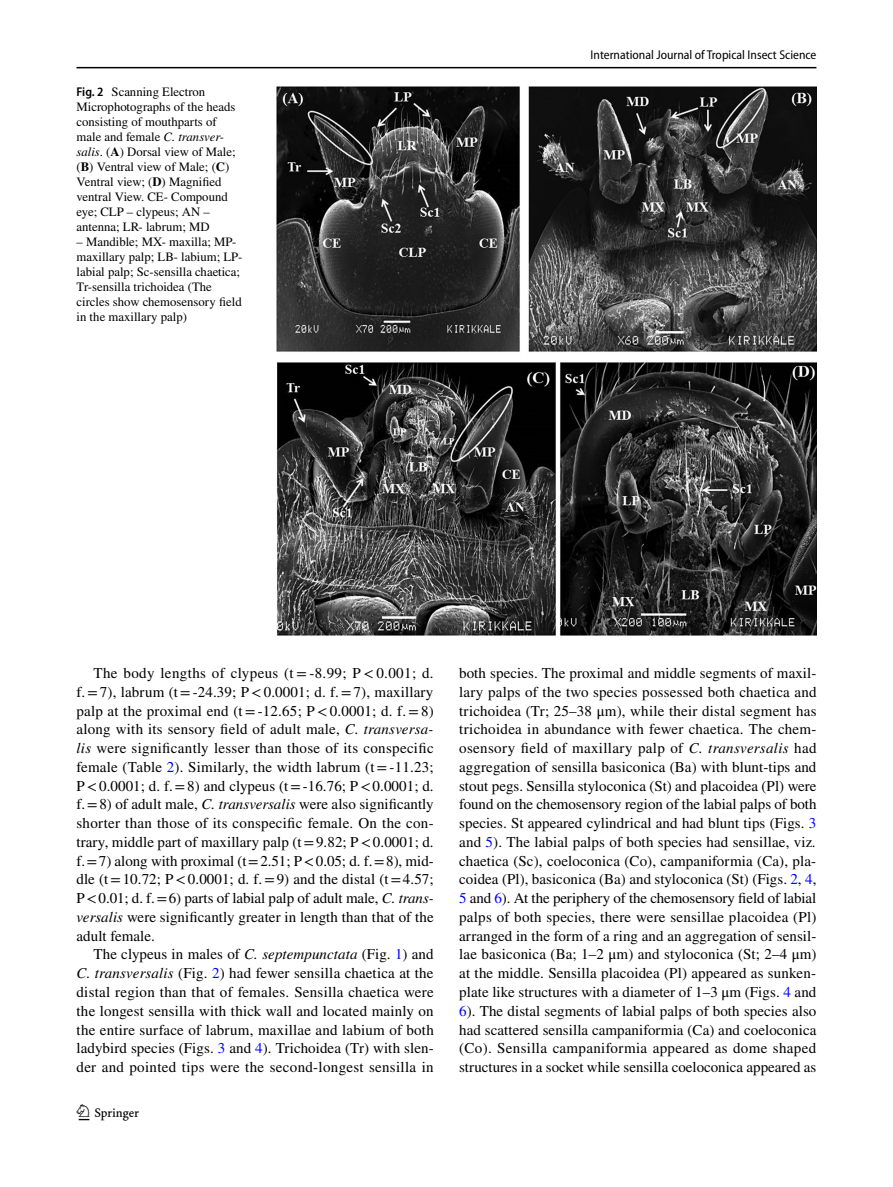
<style>
.page{position:relative;width:893px;height:1187px;background:#fff}
.page>*{position:absolute;margin:0;border:0;box-sizing:border-box;transform-origin:0 0}
.t1{font:22.5px "Springnew Regular 2";color:#000}
.t2{font:15px/18.8px "STIX";letter-spacing:.005em;color:#000;text-align:justify}
.t3{font:12.75px/15px "STIX";color:#000}
.t4{font:semi-condensed 12.75px "Myriad Pro";color:#000}
.s1{font-family:"Myriad Pro";font-weight:600;font-stretch:semi-condensed}
.s2{font-style:italic}
.s3{font-weight:700}
.s4{color:#00f}
</style>
<div class="page">
<hr style="left:77px;top:67px;width:739px;height:1px;background:#000">
<img style="left:276px;top:87px;width:540px;height:548px">
<p class="t3" style="left:77px;top:85px;width:161px"><span class="s1">Fig. 2</span> Scanning Electron<br>Microphotographs of the heads consisting of mouthparts of male and female <span class="s2">C. transver&shy;salis</span>. (<span class="s3">A</span>) Dorsal view of Male; (<span class="s3">B</span>) Ventral view of Male; (<span class="s3">C</span>)<br>Ventral view; (<span class="s3">D</span>) Magnified ventral View. CE- Compound eye; CLP – clypeus; AN – antenna; LR- labrum; MD</p>
<p class="t3" style="left:77px;top:235px;width:167px">– Mandible; MX- maxilla; MP&shy;maxillary palp; LB- labium; LP&shy;labial palp; Sc-sensilla chaetica;<br>Tr-sensilla trichoidea (The circles show chemosensory field in the maxillary palp)</p>
<p class="t4" style="left:591px;top:48px;width:227px">International Journal of Tropical Insect Science</p>
<p class="t2" style="left:76px;top:664px;width:359px;text-indent:17px">The body lengths of clypeus (t = -8.99; P &lt; 0.001; d. f.=7), labrum (t=-24.39; P&lt;0.0001; d. f.=7), maxillary palp at the proximal end (t=-12.65; P&lt;0.0001; d. f.=8) along with its sensory field of adult male, <span class="s2">C. transversa&shy;lis</span> were significantly lesser than those of its conspecific female (Table <span class="s4">2</span>). Similarly, the width labrum (t=-11.23; P&lt;0.0001; d. f.=8) and clypeus (t=-16.76; P&lt;0.0001; d. f.=8) of adult male, <span class="s2">C. transversalis</span> were also significantly shorter than those of its conspecific female. On the con&shy;trary, middle part of maxillary palp (t=9.82; P&lt;0.0001; d. f.=7) along with proximal (t=2.51; P&lt;0.05; d. f.=8), mid&shy;dle (t=10.72; P&lt;0.0001; d. f.=9) and the distal (t=4.57; P&lt;0.01; d. f.=6) parts of labial palp of adult male, <span class="s2">C. trans&shy;versalis</span> were significantly greater in length than that of the adult female.</p>
<p class="t2" style="left:77px;top:946px;width:359px;text-indent:17px">The clypeus in males of <span class="s2">C. septempunctata</span> (Fig. <span class="s4">1</span>) and <span class="s2">C. transversalis</span> (Fig. <span class="s4">2</span>) had fewer sensilla chaetica at the distal region than that of females. Sensilla chaetica were the longest sensilla with thick wall and located mainly on the entire surface of labrum, maxillae and labium of both ladybird species (Figs. <span class="s4">3</span> and <span class="s4">4</span>). Trichoidea (Tr) with slen&shy;der and pointed tips were the second-longest sensilla in</p>
<h1 class="t1" style="left:79px;top:1104px;width:62px">1 3</h1>
<p class="t2" style="left:459px;top:664px;width:359px">both species. The proximal and middle segments of maxil&shy;lary palps of the two species possessed both chaetica and trichoidea (Tr; 25–38 μm), while their distal segment has trichoidea in abundance with fewer chaetica. The chem&shy;osensory field of maxillary palp of <span class="s2">C. transversalis</span> had aggregation of sensilla basiconica (Ba) with blunt-tips and stout pegs. Sensilla styloconica (St) and placoidea (Pl) were found on the chemosensory region of the labial palps of both species. St appeared cylindrical and had blunt tips (Figs. <span class="s4">3 </span>and <span class="s4">5</span>). The labial palps of both species had sensillae, viz<span class="s2">. </span>chaetica (Sc), coeloconica (Co), campaniformia (Ca), pla&shy;coidea (Pl), basiconica (Ba) and styloconica (St) (Figs. <span class="s4">2</span>, <span class="s4">4</span>, <span class="s4">5</span> and <span class="s4">6</span>). At the periphery of the chemosensory field of labial palps of both species, there were sensillae placoidea (Pl) arranged in the form of a ring and an aggregation of sensil&shy;lae basiconica (Ba; 1–2 μm) and styloconica (St; 2–4 μm) at the middle. Sensilla placoidea (Pl) appeared as sunken&shy;plate like structures with a diameter of 1–3 μm (Figs. <span class="s4">4</span> and <span class="s4">6</span>). The distal segments of labial palps of both species also had scattered sensilla campaniformia (Ca) and coeloconica (Co). Sensilla campaniformia appeared as dome shaped structures in a socket while sensilla coeloconica appeared as</p>
</div>
